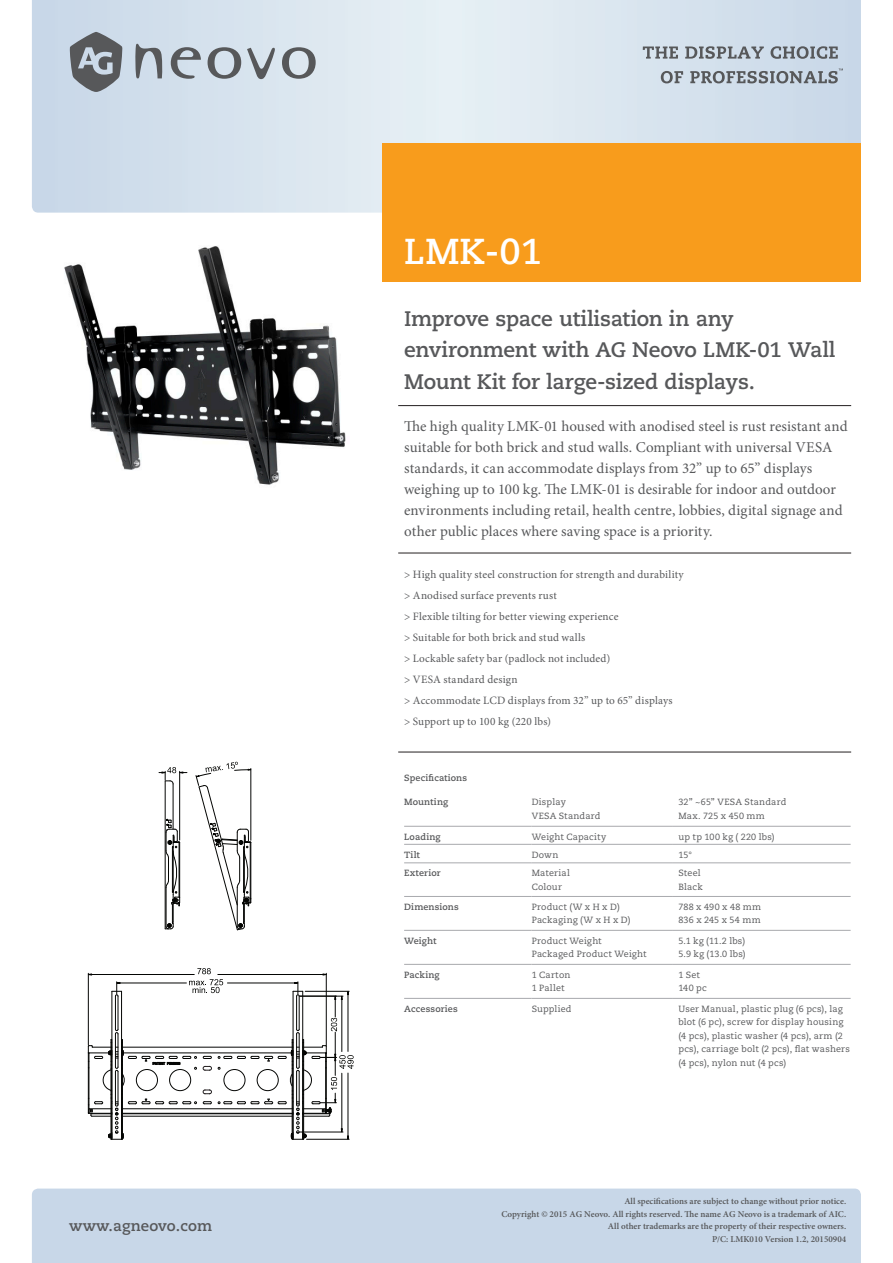
<style>
.page{position:relative;width:893px;height:1263px;background:#fff}
.page>*{position:absolute;margin:0;border:0;box-sizing:border-box;transform-origin:0 0}
.t1{font:700 36px "Caecilia LT Std";color:#fff}
.t2{font:700 21px/31.5px "Caecilia LT Std";letter-spacing:-.01em;color:#57585a}
.t3{font:15px/21px "Minion Pro";letter-spacing:.005em;color:#57585a}
.t4{font:700 15px "Caecilia LT Std";letter-spacing:.01em;color:#57585a}
.t5{font:11.25px/21px "Minion Pro";letter-spacing:.015em;color:#57585a}
.t6{font:9px/13.5px "Caecilia LT Std";letter-spacing:.02em;color:#57585a}
.t7{font:600 9px/12.8px "Minion Pro";color:#57585a;text-align:right}
.t8{font:700 9px "Caecilia LT Std";letter-spacing:.015em;color:#57585a}
</style>
<div class="page">
<svg style="left:32px;top:0;width:829px;height:213px;background:#d7e3ed"></svg>
<div style="left:32px;top:1188px;width:829px;height:75px;background:#c8d7e8"></div>
<div style="left:383px;top:144px;width:478px;height:138px;background:#f89c1c"></div>
<img style="left:64px;top:246px;width:282px;height:239px">
<hr style="left:165px;top:781px;width:1px;height:148px;background:#040503">
<hr style="left:179px;top:771px;width:1px;height:69px;background:#040503">
<hr style="left:173px;top:784px;width:1px;height:45px;background:#040503">
<svg style="left:165px;top:819px;width:15px;height:110px"></svg>
<svg style="left:159px;top:767px;width:28px;height:17px"></svg>
<svg style="left:195px;top:762px;width:57px;height:168px"></svg>
<svg style="left:87px;top:968px;width:267px;height:172px"></svg>
<svg style="left:69px;top:32px;width:247px;height:60px;background:#b2bcc5"></svg>
<svg style="left:643px;top:47px;width:35px;height:12px"></svg>
<svg style="left:685px;top:46px;width:79px;height:13px"></svg>
<svg style="left:770px;top:46px;width:68px;height:13px"></svg>
<svg style="left:661px;top:71px;width:22px;height:12px"></svg>
<svg style="left:690px;top:68px;width:153px;height:15px;background:#a2abb5"></svg>
<hr style="left:404px;top:826px;width:128px;height:1px;background:#a8a9ad">
<hr style="left:532px;top:826px;width:140px;height:1px;background:#a8a9ad">
<hr style="left:672px;top:826px;width:179px;height:1px;background:#a8a9ad">
<hr style="left:404px;top:844px;width:128px;height:1px;background:#a8a9ad">
<hr style="left:532px;top:844px;width:140px;height:1px;background:#a8a9ad">
<hr style="left:672px;top:844px;width:179px;height:1px;background:#a8a9ad">
<hr style="left:404px;top:862px;width:128px;height:1px;background:#a8a9ad">
<hr style="left:532px;top:862px;width:140px;height:1px;background:#a8a9ad">
<hr style="left:672px;top:862px;width:179px;height:1px;background:#a8a9ad">
<hr style="left:404px;top:896px;width:128px;height:1px;background:#a8a9ad">
<hr style="left:532px;top:896px;width:140px;height:1px;background:#a8a9ad">
<hr style="left:672px;top:896px;width:179px;height:1px;background:#a8a9ad">
<hr style="left:404px;top:930px;width:128px;height:1px;background:#a8a9ad">
<hr style="left:532px;top:930px;width:140px;height:1px;background:#a8a9ad">
<hr style="left:672px;top:930px;width:179px;height:1px;background:#a8a9ad">
<hr style="left:404px;top:964px;width:128px;height:1px;background:#a8a9ad">
<hr style="left:532px;top:964px;width:140px;height:1px;background:#a8a9ad">
<hr style="left:672px;top:964px;width:179px;height:1px;background:#a8a9ad">
<hr style="left:404px;top:998px;width:128px;height:1px;background:#a8a9ad">
<hr style="left:532px;top:998px;width:140px;height:1px;background:#a8a9ad">
<hr style="left:672px;top:998px;width:179px;height:1px;background:#a8a9ad">
<hr style="left:398px;top:752px;width:453px;height:1px;background:#231f20">
<hr style="left:398px;top:553px;width:453px;height:1px;background:#231f20">
<hr style="left:398px;top:405px;width:453px;height:1px;background:#231f20">
<h3 class="t4" style="left:69px;top:1217px;width:144px">www.agneovo.com</h3>
<h1 class="t1" style="left:404px;top:231px;width:139px">LMK-01</h1>
<h2 class="t2" style="left:404px;top:303px;width:433px">Improve space utilisation in any environment with AG Neovo LMK-01 Wall<br>Mount Kit for large-sized displays.</h2>
<p class="t3" style="left:404px;top:416px;width:445px">The high quality LMK-01 housed with anodised steel is rust resistant and suitable for both brick and stud walls. Compliant with universal VESA standards, it can accommodate displays from 32” up to 65” displays weighing up to 100 kg. The LMK-01 is desirable for indoor and outdoor environments including retail, health centre, lobbies, digital signage and other public places where saving space is a priority.</p>
<p class="t5" style="left:404px;top:564px;width:281px">&gt; High quality steel construction for strength and durability &gt; Anodised surface prevents rust<br>&gt; Flexible tilting for better viewing experience<br>&gt; Suitable for both brick and stud walls<br>&gt; Lockable safety bar (padlock not included)<br>&gt; VESA standard design<br>&gt; Accommodate LCD displays from 32” up to 65” displays<br>&gt; Support up to 100 kg (220 lbs)</p>
<p class="t8" style="left:404px;top:772px;width:64px">Specifications</p>
<p class="t8" style="left:404px;top:797px;width:46px">Mounting</p>
<p class="t6" style="left:532px;top:795px;width:70px">Display<br>VESA Standard</p>
<p class="t6" style="left:678px;top:795px;width:109px">32” ~65” VESA Standard<br>Max. 725 x 450 mm</p>
<p class="t8" style="left:404px;top:831px;width:38px">Loading</p>
<p class="t6" style="left:532px;top:830px;width:76px">Weight Capacity</p>
<p class="t6" style="left:678px;top:830px;width:98px">up tp 100 kg ( 220 lbs)</p>
<p class="t8" style="left:404px;top:849px;width:17px">Tilt</p>
<p class="t6" style="left:532px;top:848px;width:28px">Down</p>
<p class="t6" style="left:678px;top:848px;width:15px">15°</p>
<p class="t8" style="left:404px;top:868px;width:38px">Exterior</p>
<p class="t6" style="left:532px;top:866px;width:40px">Material<br>Colour</p>
<p class="t6" style="left:678px;top:866px;width:26px">Steel<br>Black</p>
<p class="t8" style="left:404px;top:901px;width:56px">Dimensions</p>
<p class="t6" style="left:532px;top:900px;width:100px">Product (W x H x D)<br>Packaging (W x H x D)</p>
<p class="t6" style="left:678px;top:900px;width:84px">788 x 490 x 48 mm<br>836 x 245 x 54 mm</p>
<p class="t8" style="left:404px;top:935px;width:34px">Weight</p>
<p class="t6" style="left:532px;top:934px;width:117px">Product Weight<br>Packaged Product Weight</p>
<p class="t6" style="left:678px;top:934px;width:69px">5.1 kg (11.2 lbs)<br>5.9 kg (13.0 lbs)</p>
<p class="t8" style="left:404px;top:969px;width:37px">Packing</p>
<p class="t6" style="left:532px;top:968px;width:40px">1 Carton<br>1 Pallet</p>
<p class="t6" style="left:678px;top:968px;width:30px">1 Set<br>140 pc</p>
<p class="t8" style="left:404px;top:1003px;width:55px">Accessories</p>
<p class="t6" style="left:532px;top:1002px;width:41px">Supplied</p>
<p class="t6" style="left:678px;top:1002px;width:173px">User Manual, plastic plug (6 pcs), lag blot (6 pc), screw for display housing (4 pcs), plastic washer (4 pcs), arm (2 pcs), carriage bolt (2 pcs), flat washers (4 pcs), nylon nut (4 pcs)</p>
<p class="t7" style="left:501px;top:1194px;width:346px">All specifications are subject to change without prior notice.<br>Copyright © 2015 AG Neovo. All rights reserved. The name AG Neovo is a trademark of AIC.<br>All other trademarks are the property of their respective owners.<br>P/C: LMK010 Version 1.2, 20150904</p>
</div>
